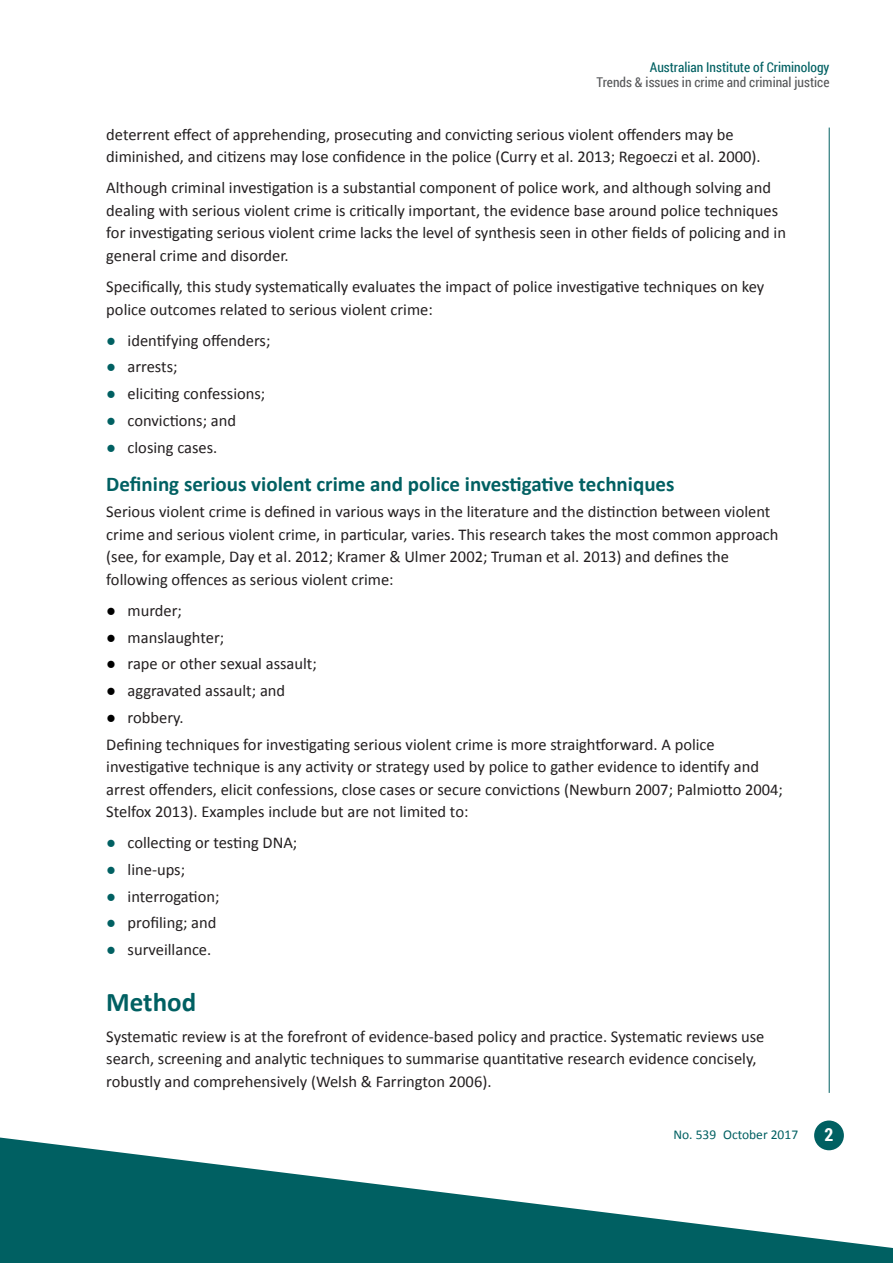
<style>
.page{position:relative;width:893px;height:1263px;background:#fff}
.page>*{position:absolute;margin:0;border:0;box-sizing:border-box;transform-origin:0 0}
.t1{font:700 27px "Calibri";color:#006062}
.t2{font:700 21px "Calibri";color:#006062}
.t3{font:700 18px "Roboto Condensed";color:#fff}
.t4{font:16.5px/22.5px "Calibri";color:#231f20}
.t5{font:13.5px "Roboto Condensed";color:#57585a}
.t6{font:13.5px "Roboto Condensed";color:#006062}
.t7{font:13.5px "Calibri";color:#006062}
.s1{color:#006062}
.s2{color:#000}
</style>
<div class="page">
<hr style="left:829px;top:128px;width:1px;height:965px;background:#006062">
<div style="left:814px;top:1120px;width:30px;height:30px;background:#006062;border-radius:50%"></div>
<svg style="left:0;top:1137px;width:893px;height:126px;fill:#006062"></svg>
<p class="t6" style="left:650px;top:58px;width:181px">Australian Institute of Criminology</p>
<p class="t5" style="left:597px;top:73px;width:234px">Trends &amp; issues in crime and criminal justice</p>
<p class="t4" style="left:106px;top:123px;width:656px">deterrent effect of apprehending, prosecuting and convicting serious violent offenders may be diminished, and citizens may lose confidence in the police (Curry et al. 2013; Regoeczi et al. 2000).</p>
<p class="t4" style="left:106px;top:177px;width:681px">Although criminal investigation is a substantial component of police work, and although solving and dealing with serious violent crime is critically important, the evidence base around police techniques for investigating serious violent crime lacks the level of synthesis seen in other fields of policing and in general crime and disorder.</p>
<p class="t4" style="left:106px;top:275px;width:660px">Specifically, this study systematically evaluates the impact of police investigative techniques on key police outcomes related to serious violent crime:</p>
<p class="t4" style="left:106px;top:329px;width:166px"><span class="s1">●</span> identifying offenders;</p>
<p class="t4" style="left:106px;top:356px;width:73px"><span class="s1">●</span> arrests;</p>
<p class="t4" style="left:106px;top:382px;width:161px"><span class="s1">●</span> eliciting confessions;</p>
<p class="t4" style="left:106px;top:409px;width:131px"><span class="s1">●</span> convictions; and</p>
<p class="t4" style="left:106px;top:436px;width:113px"><span class="s1">●</span> closing cases.</p>
<p class="t2" style="left:106px;top:470px;width:570px">Defining serious violent crime and police investigative techniques</p>
<p class="t4" style="left:106px;top:501px;width:674px">Serious violent crime is defined in various ways in the literature and the distinction between violent crime and serious violent crime, in particular, varies. This research takes the most common approach (see, for example, Day et al. 2012; Kramer &amp; Ulmer 2002; Truman et al. 2013) and defines the following offences as serious violent crime:</p>
<p class="t4" style="left:106px;top:599px;width:77px"><span class="s2">●</span> murder;</p>
<p class="t4" style="left:106px;top:626px;width:119px"><span class="s2">●</span> manslaughter;</p>
<p class="t4" style="left:106px;top:653px;width:212px"><span class="s2">●</span> rape or other sexual assault;</p>
<p class="t4" style="left:106px;top:679px;width:180px"><span class="s2">●</span> aggravated assault; and</p>
<p class="t4" style="left:106px;top:704px;width:610px;line-height:26.7px"><span class="s2">●</span> robbery.<br>Defining techniques for investigating serious violent crime is more straightforward. A police</p>
<p class="t4" style="left:106px;top:755px;width:678px">investigative technique is any activity or strategy used by police to gather evidence to identify and arrest offenders, elicit confessions, close cases or secure convictions (Newburn 2007; Palmiotto 2004;<br>Stelfox 2013). Examples include but are not limited to:</p>
<p class="t4" style="left:106px;top:831px;width:193px"><span class="s1">●</span> collecting or testing DNA;</p>
<p class="t4" style="left:106px;top:858px;width:80px"><span class="s1">●</span> line-ups;</p>
<p class="t4" style="left:106px;top:885px;width:115px"><span class="s1">●</span> interrogation;</p>
<p class="t4" style="left:106px;top:912px;width:112px"><span class="s1">●</span> profiling; and</p>
<p class="t4" style="left:106px;top:938px;width:107px"><span class="s1">●</span> surveillance.</p>
<h1 class="t1" style="left:106px;top:984px;width:91px">Method</h1>
<p class="t4" style="left:106px;top:1025px;width:660px">Systematic review is at the forefront of evidence-based policy and practice. Systematic reviews use search, screening and analytic techniques to summarise quantitative research evidence concisely, robustly and comprehensively (Welsh &amp; Farrington 2006).</p>
<p class="t7" style="left:673px;top:1126px;width:126px">No. 539 October 2017</p>
<p class="t3" style="left:824px;top:1122px;width:10px">2</p>
</div>
